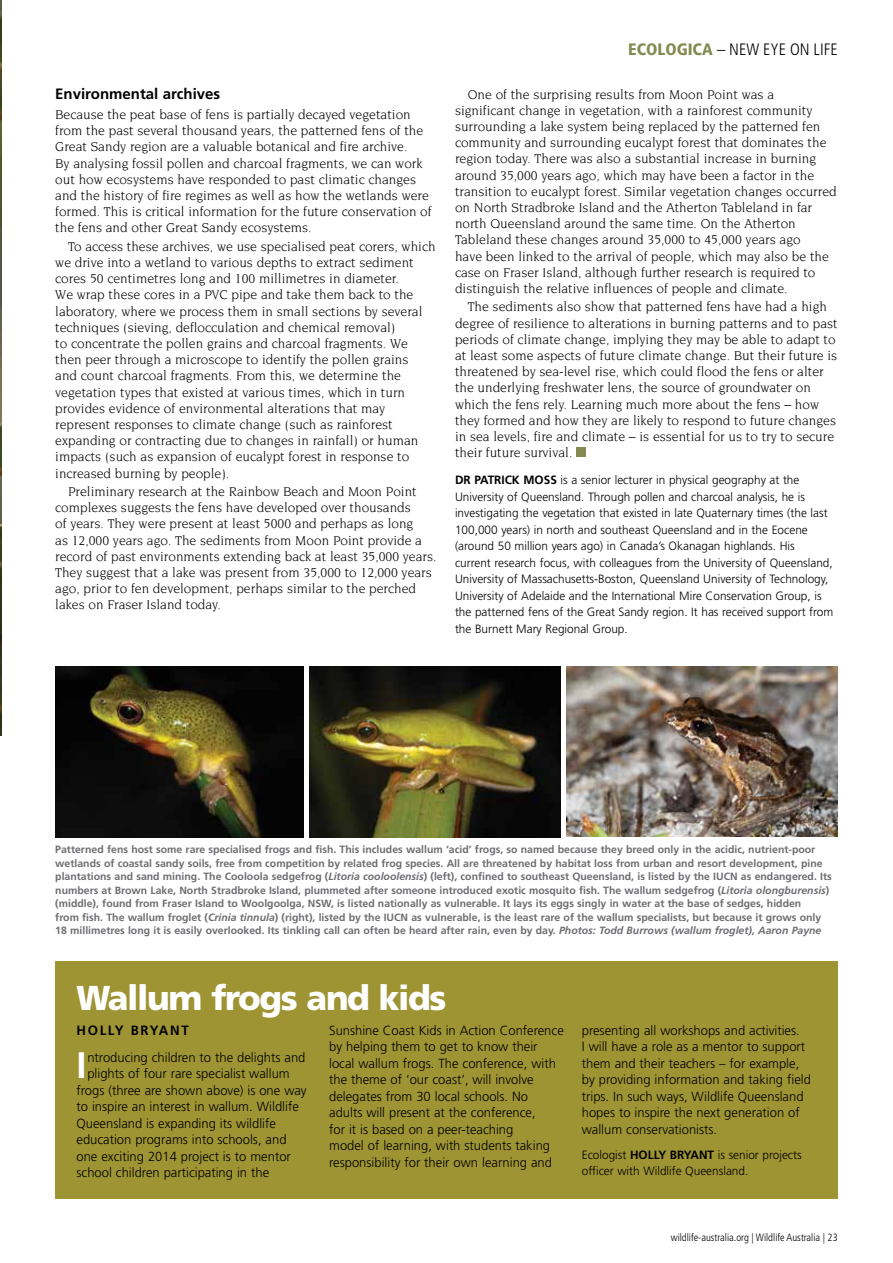
<style>
.page{position:relative;width:893px;height:1263px;background:#fff}
.page>*{position:absolute;margin:0;border:0;box-sizing:border-box;transform-origin:0 0}
.t1{font:700 36.9px "Frutiger";color:#fff}
.t2{font:900 34.5px "Frutiger";letter-spacing:-.04em;color:#fff}
.t3{font:300 condensed 16.5px "Frutiger";color:#000}
.t4{font:700 15px "Frutiger";color:#000}
.t5{font:13.8px/16.2px "Novarese";color:#000}
.t6{font:700 13.5px "Frutiger";color:#000}
.t7{font:300 13.2px/16.5px "Frutiger";color:#000}
.t8{font:300 12px/16.5px "Frutiger";color:#000}
.t9{font:700 12px "Frutiger";color:#000}
.t10{font:700 10.5px/13.5px "Frutiger";color:#6d6e71}
.t11{font:300 condensed 10.5px "Frutiger";color:#000}
.s1{font-weight:900;color:#838a51}
.s2{font-weight:700}
.s3{font-style:italic}
</style>
<div class="page">
<div style="left:576px;top:447px;width:10px;height:10px;background:#838a51"></div>
<div style="left:55px;top:961px;width:783px;height:238px;background:#9f9434"></div>
<img style="left:0;top:0;width:1px;height:736px">
<img style="left:566px;top:666px;width:272px;height:171px">
<img style="left:55px;top:666px;width:248px;height:171px">
<img style="left:309px;top:666px;width:251px;height:171px">
<p class="t4" style="left:55px;top:85px;width:166px">Environmental archives</p>
<p class="t5" style="left:55px;top:106px;width:378px">Because the peat base of fens is partially decayed vegetation from the past several thousand years, the patterned fens of the Great Sandy region are a valuable botanical and fire archive.<br>By analysing fossil pollen and charcoal fragments, we can work out how ecosystems have responded to past climatic changes and the history of fire regimes as well as how the wetlands were formed. This is critical information for the future conservation of the fens and other Great Sandy ecosystems.</p>
<p class="t5" style="left:55px;top:238px;width:382px;text-indent:13px">To access these archives, we use specialised peat corers, which we drive into a wetland to various depths to extract sediment cores 50 centimetres long and 100 millimetres in diameter.<br>We wrap these cores in a PVC pipe and take them back to the laboratory, where we process them in small sections by several techniques (sieving, deflocculation and chemical removal)<br>to concentrate the pollen grains and charcoal fragments. We then peer through a microscope to identify the pollen grains<br>and count charcoal fragments. From this, we determine the vegetation types that existed at various times, which in turn provides evidence of environmental alterations that may represent responses to climate change (such as rainforest expanding or contracting due to changes in rainfall) or human impacts (such as expansion of eucalypt forest in response to increased burning by people).</p>
<p class="t5" style="left:55px;top:483px;width:383px;text-indent:13px">Preliminary research at the Rainbow Beach and Moon Point complexes suggests the fens have developed over thousands<br>of years. They were present at least 5000 and perhaps as long<br>as 12,000 years ago. The sediments from Moon Point provide a record of past environments extending back at least 35,000 years.<br>They suggest that a lake was present from 35,000 to 12,000 years ago, prior to fen development, perhaps similar to the perched lakes on Fraser Island today.</p>
<p class="t3" style="left:628px;top:40px;width:211px"><span class="s1">ECOLOGICA</span> – N ew eye on life</p>
<p class="t5" style="left:455px;top:86px;width:383px;text-indent:13px">One of the surprising results from Moon Point was a significant change in vegetation, with a rainforest community surrounding a lake system being replaced by the patterned fen community and surrounding eucalypt forest that dominates the region today. There was also a substantial increase in burning around 35,000 years ago, which may have been a factor in the transition to eucalypt forest. Similar vegetation changes occurred on North Stradbroke Island and the Atherton Tableland in far north Queensland around the same time. On the Atherton Tableland these changes around 35,000 to 45,000 years ago<br>have been linked to the arrival of people, which may also be the case on Fraser Island, although further research is required to distinguish the relative influences of people and climate.</p>
<p class="t5" style="left:455px;top:299px;width:384px;text-indent:13px">The sediments also show that patterned fens have had a high degree of resilience to alterations in burning patterns and to past periods of climate change, implying they may be able to adapt to at least some aspects of future climate change. But their future is threatened by sea-level rise, which could flood the fens or alter the underlying freshwater lens, the source of groundwater on which the fens rely. Learning much more about the fens – how they formed and how they are likely to respond to future changes in sea levels, fire and climate – is essential for us to try to secure their future survival.</p>
<p class="t8" style="left:455px;top:472px;width:380px"><span class="s2">Dr Patrick Moss</span> is a senior lecturer in physical geography at the University of Queensland. Through pollen and charcoal analysis, he is investigating the vegetation that existed in late Quaternary times (the last 100,000 years) in north and southeast Queensland and in the Eocene (around 50 million years ago) in Canada’s Okanagan highlands. His current research focus, with colleagues from the University of Queensland, University of Massachusetts-Boston, Queensland University of Technology, University of Adelaide and the International Mire Conservation Group, is the patterned fens of the Great Sandy region. It has received support from the Burnett Mary Regional Group.</p>
<p class="t10" style="left:55px;top:843px;width:778px">Patterned fens host some rare specialised frogs and fish. This includes wallum ‘acid’ frogs, so named because they breed only in the acidic, nutrient-poor wetlands of coastal sandy soils, free from competition by related frog species. All are threatened by habitat loss from urban and resort development, pine plantations and sand mining. The Cooloola sedgefrog (<span class="s3">Litoria cooloolensis</span>) (left), confined to southeast Queensland, is listed by the IUCN as endangered. Its numbers at Brown Lake, North Stradbroke Island, plummeted after someone introduced exotic mosquito fish. The wallum sedgefrog (<span class="s3">Litoria olongburensis</span>) (middle), found from Fraser Island to Woolgoolga, NSW, is listed nationally as vulnerable. It lays its eggs singly in water at the base of sedges, hidden<br>from fish. The wallum froglet (<span class="s3">Crinia tinnula</span>) (right), listed by the IUCN as vulnerable, is the least rare of the wallum specialists, but because it grows only 18 millimetres long it is easily overlooked. Its tinkling call can often be heard after rain, even by day. <span class="s3">Photos: Todd Burrows (wallum froglet), Aaron Payne</span></p>
<h2 class="t2" style="left:77px;top:977px;width:371px">Wallum frogs and kids</h2>
<p class="t6" style="left:77px;top:1022px;width:32px">Holly</p>
<p class="t6" style="left:131px;top:1022px;width:21px">Bryant</p>
<h1 class="t1" style="left:77px;top:1044px;width:7px">I</h1>
<p class="t7" style="left:87px;top:1049px;width:220px">ntroducing children to the delights and</p>
<p class="t7" style="left:329px;top:1022px;width:236px">Sunshine Coast Kids in Action Conference by helping them to get to know their local wallum frogs. The conference, with the theme of ‘our coast’, will involve delegates from 30 local schools. No adults will present at the conference,<br>for it is based on a peer-teaching<br>model of learning, with students taking responsibility for their own learning and</p>
<p class="t7" style="left:582px;top:1022px;width:231px">presenting all workshops and activities.<br>I will have a role as a mentor to support them and their teachers – for example, by providing information and taking field trips. In such ways, Wildlife Queensland hopes to inspire the next generation of wallum conservationists.</p>
<p class="t7" style="left:87px;top:1065px;width:204px">plights of four rare specialist wallum</p>
<p class="t7" style="left:77px;top:1082px;width:232px">frogs (three are shown above) is one way</p>
<p class="t7" style="left:77px;top:1098px;width:224px">to inspire an interest in wallum. Wildlife</p>
<p class="t7" style="left:77px;top:1115px;width:201px">Queensland is expanding its wildlife</p>
<p class="t7" style="left:77px;top:1131px;width:212px">education programs into schools, and</p>
<p class="t7" style="left:77px;top:1148px;width:216px">one exciting 2014 project is to mentor</p>
<p class="t7" style="left:77px;top:1164px;width:194px">school children participating in the</p>
<p class="t8" style="left:582px;top:1146px;width:73px">Ecologist <span class="s2">Holly</span></p>
<p class="t9" style="left:670px;top:1147px;width:16px">Bryant</p>
<p class="t8" style="left:582px;top:1146px;width:221px;text-indent:136px">is senior projects officer with Wildlife Queensland.</p>
<p class="t11" style="left:671px;top:1231px;width:168px">wildlife-australia.org | Wildlife Australia | 23</p>
</div>
